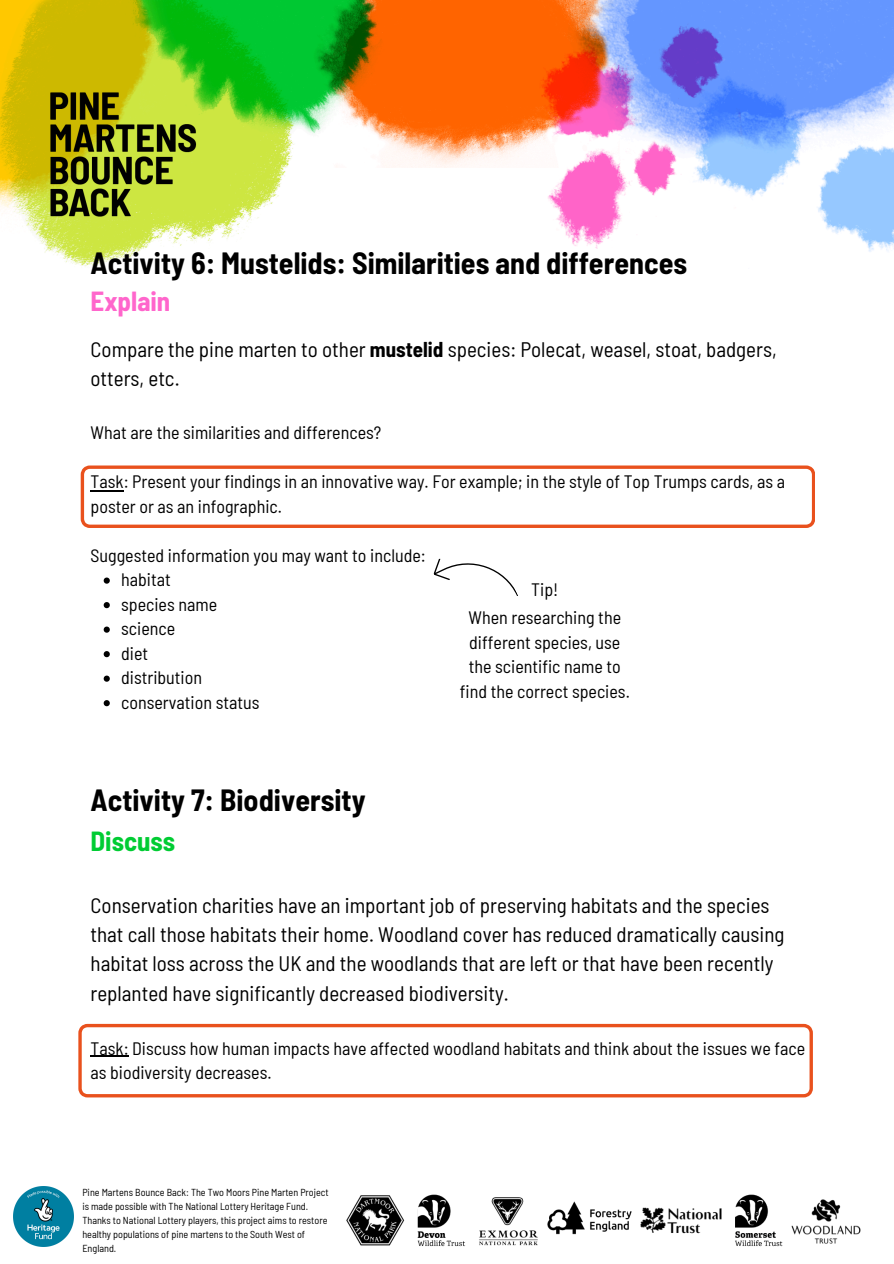
<style>
.page{position:relative;width:894px;height:1264px;background:#fff}
.page>*{position:absolute;margin:0;border:0;box-sizing:border-box;transform-origin:0 0}
.t1{font:700 semi-condensed 30px "Barlow";color:#000}
.t2{font:700 semi-condensed 27px "Barlow";color:#f6c}
.t3{font:700 semi-condensed 27px "Barlow";color:#0c3}
.t4{font:semi-condensed 21px/29.2px "Barlow";color:#000}
.t5{font:semi-condensed 18px/24.8px "Barlow";color:#000}
.t6{font:semi-condensed 10.2px/14px "Barlow";color:#000}
.s1{font-weight:700}
</style>
<div class="page">
<img style="left:0;top:0;width:893px;height:1247px">
<svg style="left:81px;top:465px;width:733px;height:63px"></svg>
<hr style="left:90px;top:490px;width:34px;height:2px;background:#000">
<svg style="left:104px;top:577px;width:6px;height:6px"></svg>
<svg style="left:104px;top:602px;width:6px;height:6px"></svg>
<svg style="left:104px;top:626px;width:6px;height:6px"></svg>
<svg style="left:104px;top:651px;width:6px;height:6px"></svg>
<svg style="left:104px;top:675px;width:6px;height:6px"></svg>
<svg style="left:104px;top:700px;width:6px;height:6px"></svg>
<svg style="left:428px;top:534px;width:90px;height:90px"></svg>
<svg style="left:78px;top:1023px;width:734px;height:74px"></svg>
<img style="left:14px;top:1186px;width:59px;height:59px">
<img style="left:343px;top:1158px;width:539px;height:89px">
<p class="t1" style="left:90px;top:244px;width:598px">Activity 6: Mustelids: Similarities and differences</p>
<p class="t2" style="left:90px;top:284px;width:81px">Explain</p>
<h1 class="t4" style="left:90px;top:334px;width:687px">Compare the pine marten to other <span class="s1">mustelid</span> species: Polecat, weasel, stoat, badgers, otters, etc.</h1>
<h2 class="t5" style="left:90px;top:419px;width:292px">What are the similarities and differences?</h2>
<h3 class="t5" style="left:90px;top:469px;width:696px">Task: Present your findings in an innovative way. For example; in the style of Top Trumps cards, as a poster or as an infographic.</h3>
<h3 class="t5" style="left:90px;top:542px;width:337px">Suggested information you may want to include:</h3>
<h3 class="t5" style="left:121px;top:566px;width:51px">habitat</h3>
<p class="t5" style="left:121px;top:591px;width:97px">species name</p>
<p class="t5" style="left:121px;top:615px;width:56px">science</p>
<p class="t5" style="left:121px;top:640px;width:29px">diet</p>
<p class="t5" style="left:121px;top:664px;width:82px">distribution</p>
<p class="t5" style="left:121px;top:689px;width:140px">conservation status</p>
<h3 class="t5" style="left:531px;top:576px;width:29px">Tip!</h3>
<h2 class="t5" style="left:459px;top:604px;width:171px;text-align:center">When researching the different species, use the scientific name to find the correct species.</h2>
<p class="t1" style="left:90px;top:781px;width:276px">Activity 7: Biodiversity</p>
<p class="t3" style="left:90px;top:823px;width:86px">Discuss</p>
<p class="t4" style="left:90px;top:889px;width:695px">Conservation charities have an important job of preserving habitats and the species that call those habitats their home. Woodland cover has reduced dramatically causing habitat loss across the UK and the woodlands that are left or that have been recently replanted have significantly decreased biodiversity.</p>
<h3 class="t5" style="left:90px;top:1034px;width:716px">Task: Discuss how human impacts have affected woodland habitats and think about the issues we face as biodiversity decreases.</h3>
<p class="t6" style="left:82px;top:1185px;width:248px">Pine Martens Bounce Back: The Two Moors Pine Marten Project is made possible with The National Lottery Heritage Fund.<br>Thanks to National Lottery players, this project aims to restore healthy populations of pine martens to the South West of England.</p>
</div>
